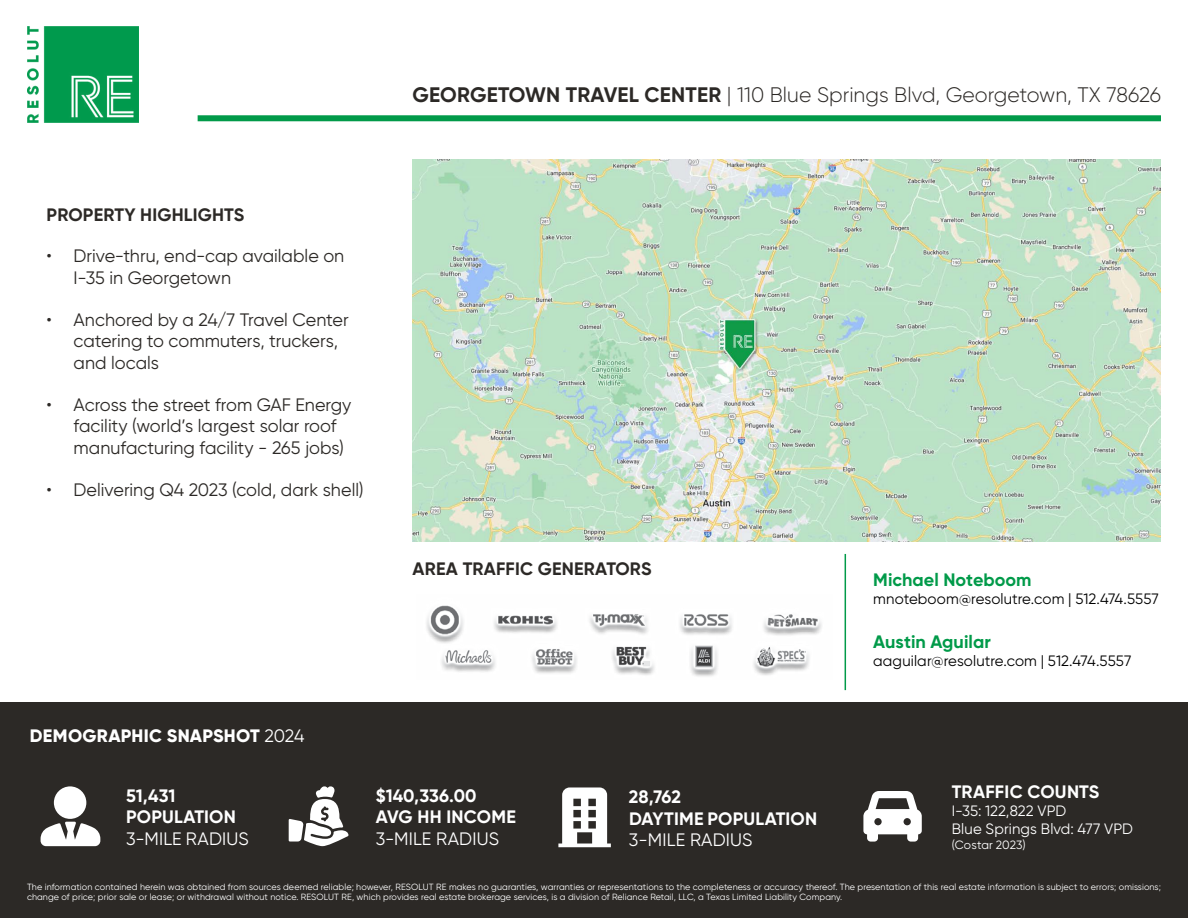
<style>
.page{position:relative;width:1188px;height:918px;background:#fff}
.page>*{position:absolute;margin:0;border:0;box-sizing:border-box;transform-origin:0 0}
.t1{font:300 21px "Gilroy";color:#2c2926}
.t2{font:18px/21.6px "Gilroy";color:#2c2926}
.t3{font:700 18px/21.6px "Gilroy";letter-spacing:.01em;color:#fff}
.t4{font:700 18px "Gilroy";letter-spacing:.01em;color:#2c2926}
.t5{font:18px "Gilroy";letter-spacing:.01em;color:#fff}
.t6{font:700 18px "Gilroy";letter-spacing:.005em;color:#019a49}
.t7{font:800 18px "Gilroy";letter-spacing:.015em;color:#fff}
.t8{font:15px "Gilroy";letter-spacing:.005em;color:#000}
.t9{font:15px/18px "Gilroy";letter-spacing:.005em;color:#fff}
.t10{font:12px "Gilroy";letter-spacing:.01em;color:#fff}
.t11{font:9px/10.5px "Gilroy";letter-spacing:.01em;color:#fff}
.s1{font-weight:700}
.s2{font-weight:400}
</style>
<div class="page">
<img style="left:413px;top:160px;width:748px;height:382px">
<img style="left:426px;top:605px;width:396px;height:72px">
<hr style="left:845px;top:554px;width:1px;height:136px;background:#019a49">
<div style="left:0;top:702px;width:1188px;height:216px;background:#2c2926"></div>
<img style="left:27px;top:27px;width:112px;height:95px">
<div style="left:54px;top:786px;width:32px;height:33px;background:#fff;border-radius:50%"></div>
<svg style="left:41px;top:822px;width:59px;height:24px"></svg>
<svg style="left:289px;top:786px;width:59px;height:60px"></svg>
<svg style="left:863px;top:791px;width:59px;height:51px"></svg>
<svg style="left:558px;top:787px;width:53px;height:60px"></svg>
<div style="left:198px;top:115px;width:963px;height:6px;background:#019a49"></div>
<h1 class="t1" style="left:412px;top:82px;width:750px"><span class="s1">GEORGETOWN TRAVEL CENTER</span> | 110 Blue Springs Blvd, Georgetown, TX 78626</h1>
<h2 class="t4" style="left:47px;top:203px;width:199px">PROPERTY HIGHLIGHTS</h2>
<h2 class="t2" style="left:74px;top:245px;width:272px;text-indent:-27px">• Drive-thru, end-cap available on<br>I-35 in Georgetown</h2>
<h2 class="t2" style="left:74px;top:308px;width:277px;text-indent:-27px">• Anchored by a 24/7 Travel Center catering to commuters, truckers, and locals</h2>
<h2 class="t2" style="left:74px;top:394px;width:279px;text-indent:-27px">• Across the street from GAF Energy facility (world’s largest solar roof manufacturing facility - 265 jobs)</h2>
<h2 class="t2" style="left:47px;top:479px;width:318px">• Delivering Q4 2023 (cold, dark shell)</h2>
<h2 class="t4" style="left:413px;top:558px;width:240px">AREA TRAFFIC GENERATORS</h2>
<h2 class="t7" style="left:30px;top:724px;width:276px">DEMOGRAPHIC SNAPSHOT <span class="s2">2024</span></h2>
<h2 class="t3" style="left:126px;top:785px;width:111px">51,431<br>POPULATION</h2>
<h2 class="t5" style="left:126px;top:828px;width:124px">3-MILE RADIUS</h2>
<h2 class="t3" style="left:376px;top:785px;width:142px">$140,336.00<br>AVG HH INCOME</h2>
<h2 class="t5" style="left:376px;top:828px;width:125px">3-MILE RADIUS</h2>
<h2 class="t3" style="left:629px;top:786px;width:190px">28,762<br>DAYTIME POPULATION</h2>
<h2 class="t5" style="left:629px;top:829px;width:125px">3-MILE RADIUS</h2>
<h2 class="t6" style="left:873px;top:568px;width:160px">Michael Noteboom</h2>
<h3 class="t8" style="left:873px;top:589px;width:287px">mnoteboom@resolutre.com | 512.474.5557</h3>
<h2 class="t6" style="left:873px;top:630px;width:119px">Austin Aguilar</h2>
<h3 class="t8" style="left:873px;top:651px;width:260px">aaguilar@resolutre.com | 512.474.5557</h3>
<h2 class="t3" style="left:952px;top:781px;width:149px">TRAFFIC COUNTS</h2>
<h3 class="t9" style="left:952px;top:802px;width:183px">I-35: 122,822 VPD<br>Blue Springs Blvd: 477 VPD</h3>
<h3 class="t10" style="left:952px;top:837px;width:75px">(Costar 2023)</h3>
<p class="t11" style="left:27px;top:881px;width:1135px">The information contained herein was obtained from sources deemed reliable; however, RESOLUT RE makes no guaranties, warranties or representations to the completeness or accuracy thereof. The presentation of this real estate information is subject to errors; omissions; change of price; prior sale or lease; or withdrawal without notice. RESOLUT RE, which provides real estate brokerage services, is a division of Reliance Retail, LLC, a Texas Limited Liability Company.</p>
</div>
